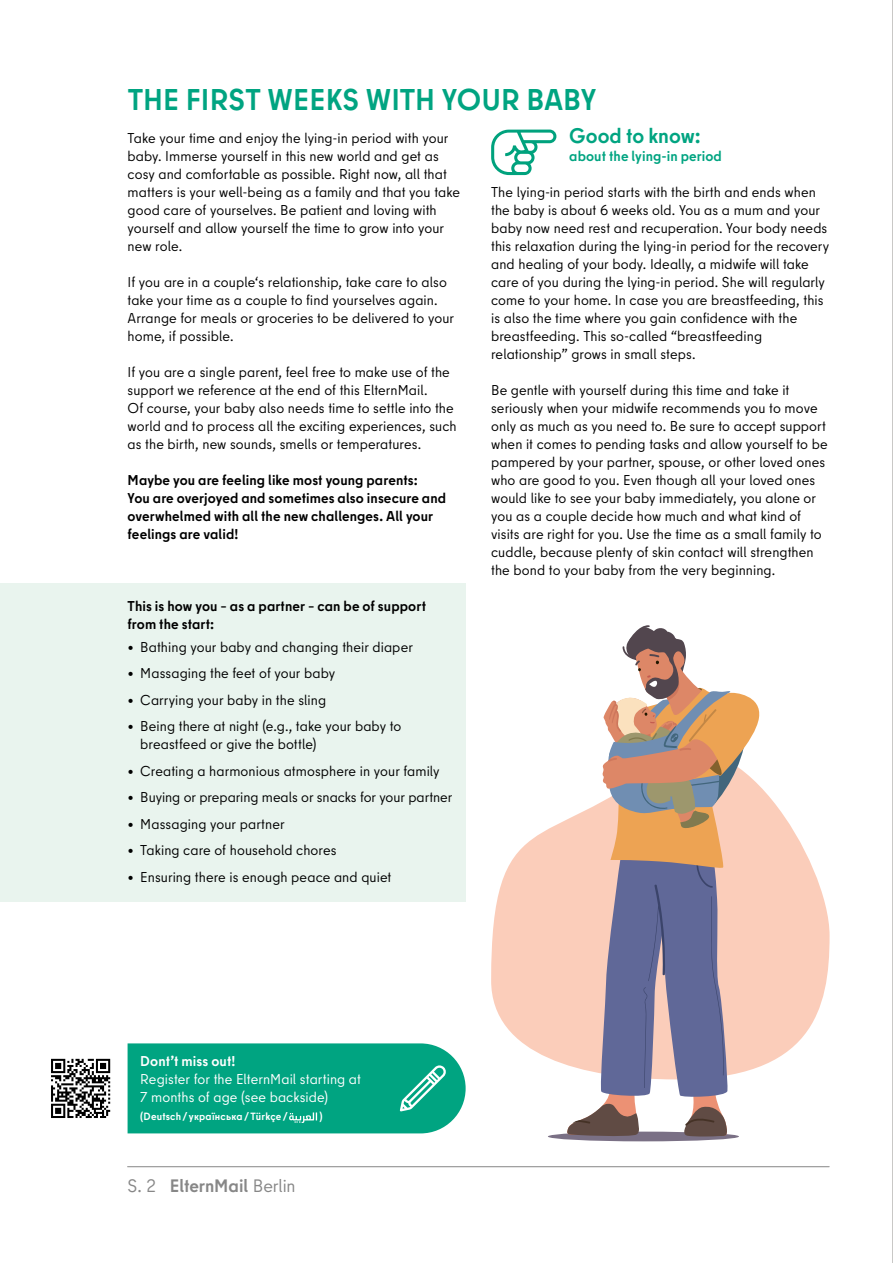
<style>
.page{position:relative;width:893px;height:1263px;background:#fff}
.page>*{position:absolute;margin:0;border:0;box-sizing:border-box;transform-origin:0 0}
.t1{font:700 30px "Berlin Type";letter-spacing:.005em;color:#00a481}
.t2{font:700 21px "Berlin Type";color:#00a481}
.t3{font:700 18px "Berlin Type";letter-spacing:-.005em;color:#878787}
.t4{font:14.25px/18px "Berlin Type";letter-spacing:.005em;color:#000}
.t5{font:700 14.25px/18px "Berlin Type";letter-spacing:.005em;color:#000}
.t6{font:14.25px/18px "Berlin Type";letter-spacing:.005em;color:#fff}
.t7{font:700 14.25px "Berlin Type";letter-spacing:.005em;color:#00a481}
.t8{font:700 14.25px "Berlin Type";letter-spacing:.005em;color:#fff}
.t9{font:700 10.5px "Berlin Type";letter-spacing:.02em;color:#fff}
.s1{font-weight:400}
</style>
<div class="page">
<hr style="left:128px;top:1166px;width:701px;height:1px;background:#878787">
<svg style="left:491px;top:711px;width:339px;height:356px;fill:#fbcdba"></svg>
<div style="left:0;top:583px;width:466px;height:319px;background:#e9f4ee"></div>
<svg style="left:491px;top:130px;width:65px;height:45px"></svg>
<svg style="left:128px;top:1043px;width:338px;height:90px;background:#0da887"></svg>
<svg style="left:51px;top:1059px;width:59px;height:59px"></svg>
<div style="left:548px;top:1131px;width:191px;height:10px;background:#7a7085;border-radius:50%"></div>
<svg style="left:566px;top:625px;width:193px;height:513px"></svg>
<hr style="left:892px;top:0;width:1px;height:1263px;background:#959490">
<h1 class="t1" style="left:128px;top:81px;width:470px">THE FIRST WEEKS WITH YOUR BABY</h1>
<h2 class="t2" style="left:569px;top:123px;width:133px">Good to know:</h2>
<p class="t7" style="left:569px;top:147px;width:154px">about the lying-in period</p>
<p class="t4" style="left:491px;top:183px;width:340px">The lying-in period starts with the birth and ends when the baby is about 6 weeks old. You as a mum and your baby now need rest and recuperation. Your body needs this relaxation during the lying-in period for the recovery and healing of your body. Ideally, a midwife will take care of you during the lying-in period. She will regularly come to your home. In case you are breastfeeding, this is also the time where you gain confidence with the breastfeeding. This so-called “breastfeeding relationship” grows in small steps.</p>
<p class="t4" style="left:491px;top:381px;width:338px">Be gentle with yourself during this time and take it seriously when your midwife recommends you to move only as much as you need to. Be sure to accept support when it comes to pending tasks and allow yourself to be pampered by your partner, spouse, or other loved ones who are good to you. Even though all your loved ones would like to see your baby immediately, you alone or you as a couple decide how much and what kind of visits are right for you. Use the time as a small family to cuddle, because plenty of skin contact will strengthen the bond to your baby from the very beginning.</p>
<p class="t5" style="left:128px;top:597px;width:300px">This is how you – as a partner – can be of support from the start:</p>
<p class="t4" style="left:128px;top:638px;width:287px">• Bathing your baby and changing their diaper</p>
<p class="t4" style="left:128px;top:664px;width:209px">• Massaging the feet of your baby</p>
<p class="t4" style="left:128px;top:691px;width:200px">• Carrying your baby in the sling</p>
<p class="t4" style="left:140px;top:717px;width:263px;text-indent:-13px">• Being there at night (e.g., take your baby to breastfeed or give the bottle)</p>
<p class="t4" style="left:128px;top:762px;width:314px">• Creating a harmonious atmosphere in your family</p>
<p class="t4" style="left:128px;top:788px;width:326px">• Buying or preparing meals or snacks for your partner</p>
<p class="t4" style="left:128px;top:815px;width:159px">• Massaging your partner</p>
<p class="t4" style="left:128px;top:841px;width:210px">• Taking care of household chores</p>
<p class="t4" style="left:128px;top:868px;width:265px">• Ensuring there is enough peace and quiet</p>
<p class="t4" style="left:128px;top:129px;width:334px">Take your time and enjoy the lying-in period with your baby. Immerse yourself in this new world and get as cosy and comfortable as possible. Right now, all that matters is your well-being as a family and that you take good care of yourselves. Be patient and loving with yourself and allow yourself the time to grow into your new role.</p>
<p class="t4" style="left:128px;top:273px;width:328px">If you are in a couple‘s relationship, take care to also take your time as a couple to find yourselves again.<br>Arrange for meals or groceries to be delivered to your home, if possible.</p>
<p class="t4" style="left:128px;top:363px;width:331px">If you are a single parent, feel free to make use of the support we reference at the end of this ElternMail.<br>Of course, your baby also needs time to settle into the world and to process all the exciting experiences, such as the birth, new sounds, smells or temperatures.</p>
<p class="t5" style="left:128px;top:471px;width:320px">Maybe you are feeling like most young parents:<br>You are overjoyed and sometimes also insecure and overwhelmed with all the new challenges. All your feelings are valid!</p>
<p class="t8" style="left:140px;top:1052px;width:96px">Dont’t miss out!</p>
<p class="t6" style="left:140px;top:1070px;width:222px">Register for the ElternMail starting at<br>7 months of age (see backside)</p>
<p class="t9" style="left:140px;top:1110px;width:149px">(Deutsch/українська/Türkçe/</p>
<p class="t9" style="left:319px;top:1110px;width:5px">)</p>
<p class="t3" style="left:128px;top:1174px;width:170px"><span class="s1">S. 2</span> ElternMail <span class="s1">Berlin</span></p>
</div>
